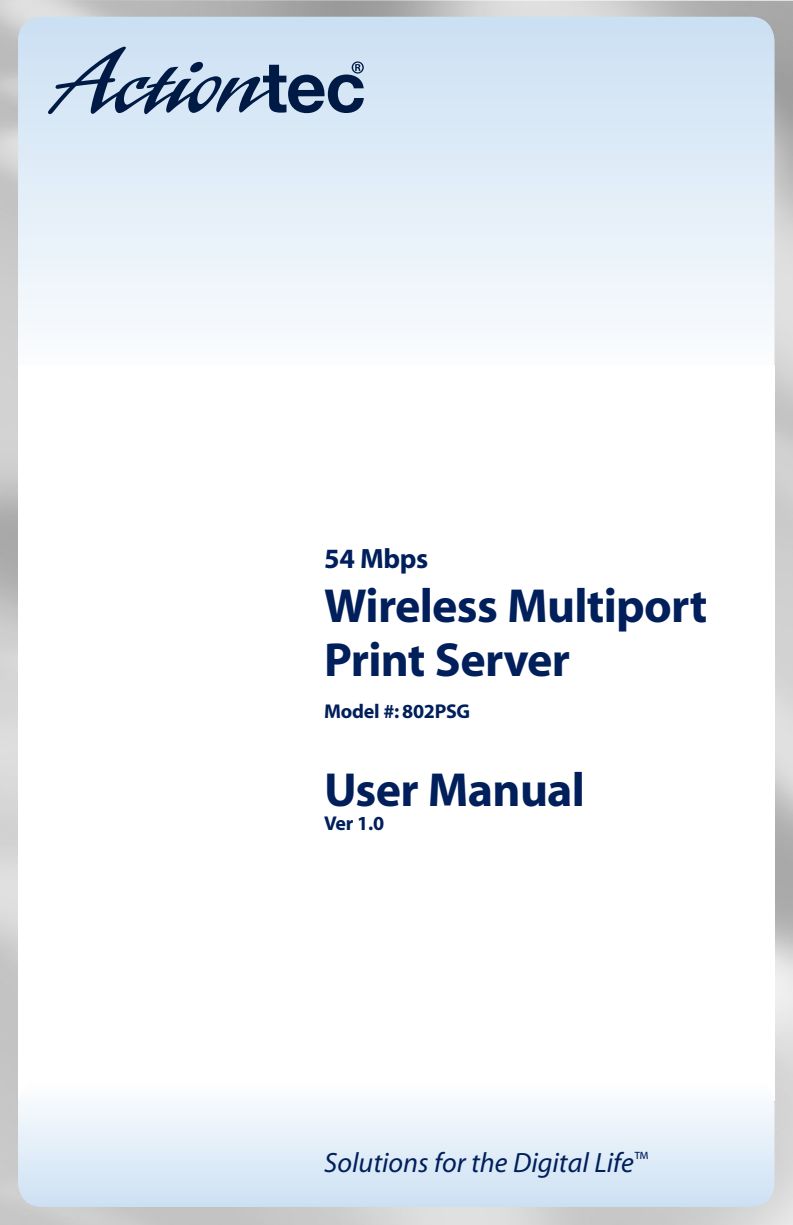
<style>
.page{position:relative;width:793px;height:1225px;background:#fff}
.page>*{position:absolute;margin:0;border:0;box-sizing:border-box;transform-origin:0 0}
.t1{font:48px "Adobe Corp ID Myriad Bd";letter-spacing:-.015em;color:#001f5b}
.t2{font:28px "Adobe Corp ID Myriad Rg It";color:#001f5b}
.t3{font:28px "Adobe Corp ID Myriad Bd";letter-spacing:-.015em;color:#001f5b}
.t4{font:20px "Adobe Corp ID Myriad Bd";letter-spacing:-.015em;color:#001f5b}
</style>
<div class="page">
<svg style="left:18px;top:17px;width:756px;height:348px"></svg>
<svg style="left:18px;top:1087px;width:756px;height:119px"></svg>
<svg style="left:48px;top:47px;width:315px;height:67px;background:#98abc3"></svg>
<p class="t3" style="left:324px;top:544px;width:106px">54 Mbps</p>
<p class="t1" style="left:324px;top:581px;width:384px">Wireless Multiport</p>
<p class="t1" style="left:324px;top:635px;width:247px">Print Server</p>
<p class="t4" style="left:324px;top:701px;width:147px">Model #: 802PSG</p>
<p class="t1" style="left:324px;top:764px;width:262px">User Manual</p>
<p class="t4" style="left:324px;top:812px;width:61px">Ver 1.0</p>
<p class="t2" style="left:324px;top:1148px;width:325px">Solutions for the Digital Life<sup>™</sup></p>
</div>
